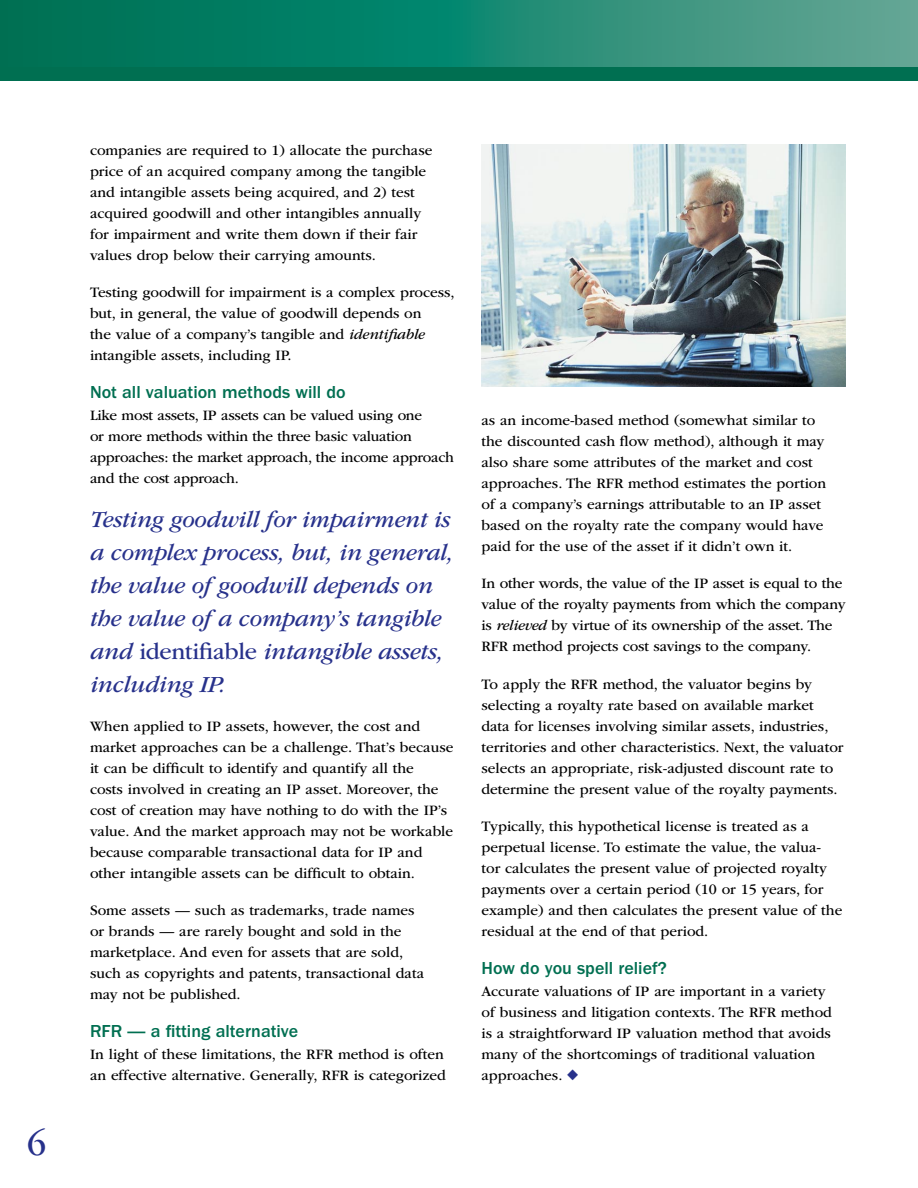
<style>
.page{position:relative;width:918px;height:1188px;background:#fff}
.page>*{position:absolute;margin:0;border:0;box-sizing:border-box;transform-origin:0 0}
.t1{font:36px "ITC Garamond Std";color:#27318b}
.t2{font:italic 24px/33px "ITC Garamond Std";letter-spacing:-.01em;color:#27318b}
.t3{font:500 18px "ITC Franklin Gothic Std";color:#006f51}
.t4{font:15px/21px "ITC Garamond Std";color:#000}
.s1{font-style:italic}
.s2{font-style:normal}
.s3{color:#27318b}
</style>
<div class="page">
<svg style="left:0;top:0;width:918px;height:68px;background:#1e8871"></svg>
<div style="left:0;top:68px;width:918px;height:13px;background:#006f51"></div>
<img style="left:482px;top:144px;width:364px;height:242px">
<h1 class="t1" style="left:27px;top:1124px;width:21px">6</h1>
<p class="t4" style="left:90px;top:139px;width:344px">companies are required to 1) allocate the purchase price of an acquired company among the tangible and intangible assets being acquired, and 2) test acquired goodwill and other intangibles annually for impairment and write them down if their fair values drop below their carrying amounts.</p>
<p class="t4" style="left:90px;top:282px;width:366px">Testing goodwill for impairment is a complex process, but, in general, the value of goodwill depends on<br>the value of a company’s tangible and <span class="s1">identifiable </span>intangible assets, including IP.</p>
<p class="t3" style="left:90px;top:382px;width:257px">Not all valuation methods will do</p>
<p class="t4" style="left:90px;top:405px;width:366px">Like most assets, IP assets can be valued using one<br>or more methods within the three basic valuation approaches: the market approach, the income approach and the cost approach.</p>
<h2 class="t2" style="left:90px;top:504px;width:365px">Testing goodwill for impairment is a complex process, but, in general, the value of goodwill depends on the value of a company’s tangible and <span class="s2">identifiable</span> intangible assets, including IP.</h2>
<p class="t4" style="left:90px;top:715px;width:365px">When applied to IP assets, however, the cost and market approaches can be a challenge. That’s because it can be difficult to identify and quantify all the<br>costs involved in creating an IP asset. Moreover, the cost of creation may have nothing to do with the IP’s value. And the market approach may not be workable because comparable transactional data for IP and other intangible assets can be difficult to obtain.</p>
<p class="t4" style="left:90px;top:900px;width:336px">Some assets — such as trademarks, trade names or brands — are rarely bought and sold in the marketplace. And even for assets that are sold, such as copyrights and patents, transactional data may not be published.</p>
<p class="t3" style="left:90px;top:1021px;width:210px">RFR — a fitting alternative</p>
<p class="t4" style="left:90px;top:1044px;width:357px">In light of these limitations, the RFR method is often an effective alternative. Generally, RFR is categorized</p>
<p class="t4" style="left:482px;top:409px;width:346px">as an income-based method (somewhat similar to the discounted cash flow method), although it may also share some attributes of the market and cost approaches. The RFR method estimates the portion of a company’s earnings attributable to an IP asset based on the royalty rate the company would have paid for the use of the asset if it didn’t own it.</p>
<p class="t4" style="left:482px;top:573px;width:366px">In other words, the value of the IP asset is equal to the value of the royalty payments from which the company is <span class="s1">relieved</span> by virtue of its ownership of the asset. The RFR method projects cost savings to the company.</p>
<p class="t4" style="left:482px;top:673px;width:364px">To apply the RFR method, the valuator begins by selecting a royalty rate based on available market data for licenses involving similar assets, industries, territories and other characteristics. Next, the valuator selects an appropriate, risk-adjusted discount rate to determine the present value of the royalty payments.</p>
<p class="t4" style="left:482px;top:816px;width:362px">Typically, this hypothetical license is treated as a perpetual license. To estimate the value, the valua&shy;tor calculates the present value of projected royalty payments over a certain period (10 or 15 years, for example) and then calculates the present value of the residual at the end of that period.</p>
<p class="t3" style="left:482px;top:958px;width:187px">How do you spell relief?</p>
<p class="t4" style="left:482px;top:981px;width:352px">Accurate valuations of IP are important in a variety of business and litigation contexts. The RFR method is a straightforward IP valuation method that avoids many of the shortcomings of traditional valuation approaches. <span class="s3">◆</span></p>
</div>
